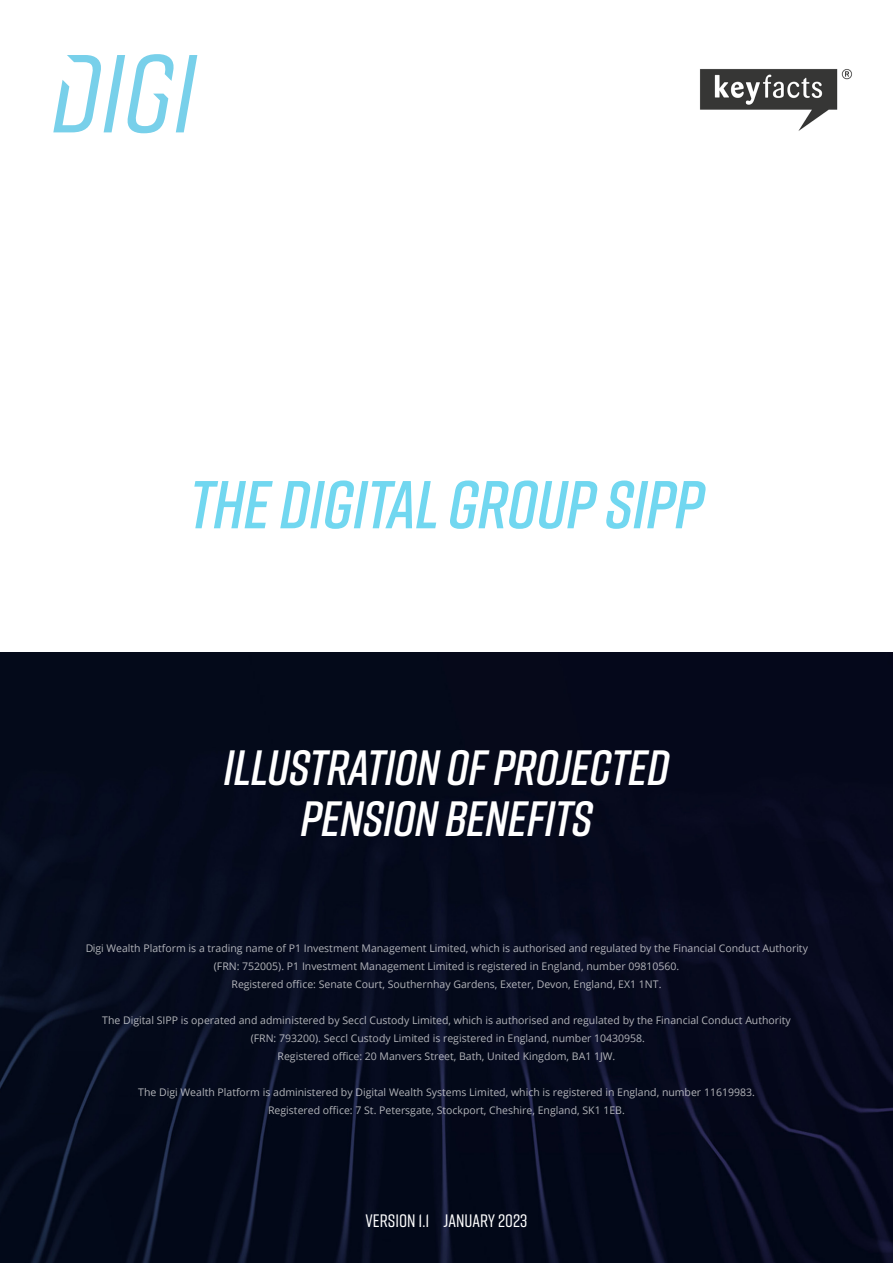
<style>
.page{position:relative;width:893px;height:1263px;background:#fff}
.page>*{position:absolute;margin:0;border:0;box-sizing:border-box;transform-origin:0 0}
.t1{font:italic 600 67.5px "Rift";letter-spacing:-.01em;color:#71d7f0}
.t2{font:italic 600 49.5px/51px "Rift";letter-spacing:-.01em;color:#fff;text-align:center}
.t3{font:500 18px "Rift";color:#fff}
.t4{font:10.5px/18px "Open Sans";color:#fff;text-align:center}
</style>
<div class="page">
<img style="left:0;top:652px;width:893px;height:611px">
<svg style="left:53px;top:54px;width:144px;height:79px"></svg>
<img style="left:700px;top:69px;width:152px;height:62px">
<h1 class="t1" style="left:189px;top:457px;width:516px">THE DIGITAL GROUP SIPP</h1>
<h2 class="t2" style="left:224px;top:741px;width:447px">ILLUSTRATION OF PROJECTED<br>PENSION BENEFITS</h2>
<p class="t4" style="left:85px;top:939px;width:724px">Digi Wealth Platform is a trading name of P1 Investment Management Limited, which is authorised and regulated by the Financial Conduct Authority (FRN: 752005). P1 Investment Management Limited is registered in England, number 09810560.<br>Registered office: Senate Court, Southernhay Gardens, Exeter, Devon, England, EX1 1NT.</p>
<p class="t4" style="left:102px;top:1011px;width:690px">The Digital SIPP is operated and administered by Seccl Custody Limited, which is authorised and regulated by the Financial Conduct Authority (FRN: 793200). Seccl Custody Limited is registered in England, number 10430958.<br>Registered office: 20 Manvers Street, Bath, United Kingdom, BA1 1JW.</p>
<p class="t4" style="left:138px;top:1083px;width:618px">The Digi Wealth Platform is administered by Digital Wealth Systems Limited, which is registered in England, number 11619983.<br>Registered office: 7 St. Petersgate, Stockport, Cheshire, England, SK1 1EB.</p>
<h3 class="t3" style="left:366px;top:1208px;width:163px">VERSION 1.1 JANUARY 2023</h3>
</div>
